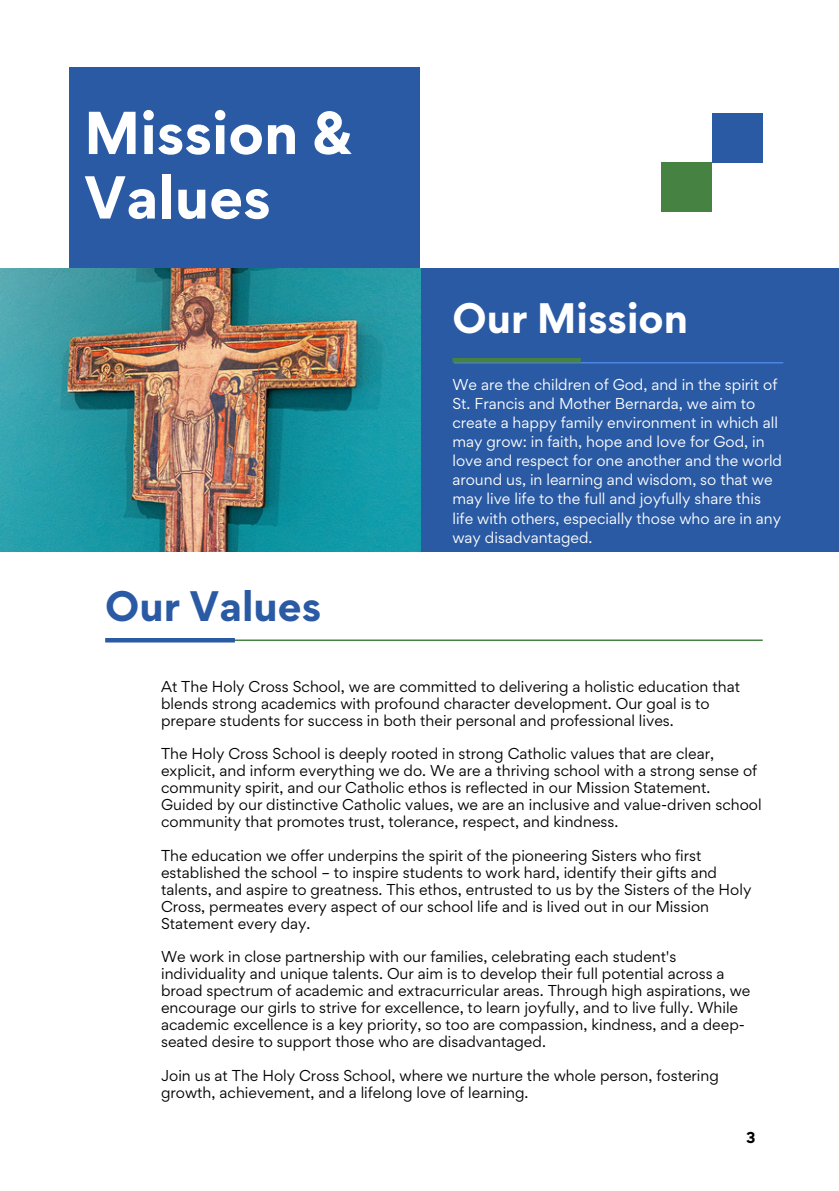
<style>
.page{position:relative;width:839px;height:1191px;background:#fff}
.page>*{position:absolute;margin:0;border:0;box-sizing:border-box;transform-origin:0 0}
.t1{font:700 54px/64.4px "Gordita";color:#fff}
.t2{font:700 38px "Gordita";color:#fff}
.t3{font:700 38px "Gordita";color:#2a5aa4}
.t4{font:14px/17px "Gordita";color:#000}
.t5{font:14px/19px "Gordita";color:#fff}
.t6{font:700 14px "Gordita";color:#000}
</style>
<div class="page">
<div style="left:420px;top:268px;width:418px;height:284px;background:#2a5aa4"></div>
<img style="left:0;top:268px;width:420px;height:284px">
<hr style="left:454px;top:362px;width:329px;height:2px;background:#4c86e1">
<hr style="left:452px;top:358px;width:129px;height:4px;background:#468242">
<hr style="left:107px;top:640px;width:655px;height:1px;background:#468242">
<div style="left:105px;top:638px;width:130px;height:5px;background:#2a5aa4"></div>
<div style="left:660px;top:162px;width:51px;height:50px;background:#468242"></div>
<div style="left:711px;top:113px;width:51px;height:50px;background:#2a5aa4"></div>
<div style="left:69px;top:68px;width:350px;height:200px;background:#2a5aa4"></div>
<p class="t1" style="left:84px;top:100px;width:270px">Mission &amp;<br>Values</p>
<p class="t3" style="left:105px;top:580px;width:217px">Our Values</p>
<h2 class="t2" style="left:452px;top:292px;width:237px">Our Mission</h2>
<h1 class="t5" style="left:452px;top:375px;width:331px">We are the children of God, and in the spirit of St. Francis and Mother Bernarda, we aim to create a happy family environment in which all may grow: in faith, hope and love for God, in love and respect for one another and the world around us, in learning and wisdom, so that we may live life to the full and joyfully share this life with others, especially those who are in any way disadvantaged.</h1>
<p class="t4" style="left:161px;top:678px;width:580px">At The Holy Cross School, we are committed to delivering a holistic education that blends strong academics with profound character development. Our goal is to prepare students for success in both their personal and professional lives.</p>
<p class="t4" style="left:161px;top:745px;width:602px">The Holy Cross School is deeply rooted in strong Catholic values that are clear, explicit, and inform everything we do. We are a thriving school with a strong sense of community spirit, and our Catholic ethos is reflected in our Mission Statement.<br>Guided by our distinctive Catholic values, we are an inclusive and value-driven school community that promotes trust, tolerance, respect, and kindness.</p>
<p class="t4" style="left:161px;top:847px;width:591px">The education we offer underpins the spirit of the pioneering Sisters who first established the school – to inspire students to work hard, identify their gifts and talents, and aspire to greatness. This ethos, entrusted to us by the Sisters of the Holy Cross, permeates every aspect of our school life and is lived out in our Mission Statement every day.</p>
<p class="t4" style="left:161px;top:948px;width:591px">We work in close partnership with our families, celebrating each student's individuality and unique talents. Our aim is to develop their full potential across a broad spectrum of academic and extracurricular areas. Through high aspirations, we encourage our girls to strive for excellence, to learn joyfully, and to live fully. While academic excellence is a key priority, so too are compassion, kindness, and a deep&shy;seated desire to support those who are disadvantaged.</p>
<h2 class="t4" style="left:161px;top:1067px;width:559px">Join us at The Holy Cross School, where we nurture the whole person, fostering growth, achievement, and a lifelong love of learning.</h2>
<p class="t6" style="left:746px;top:1128px;width:11px">3</p>
</div>
